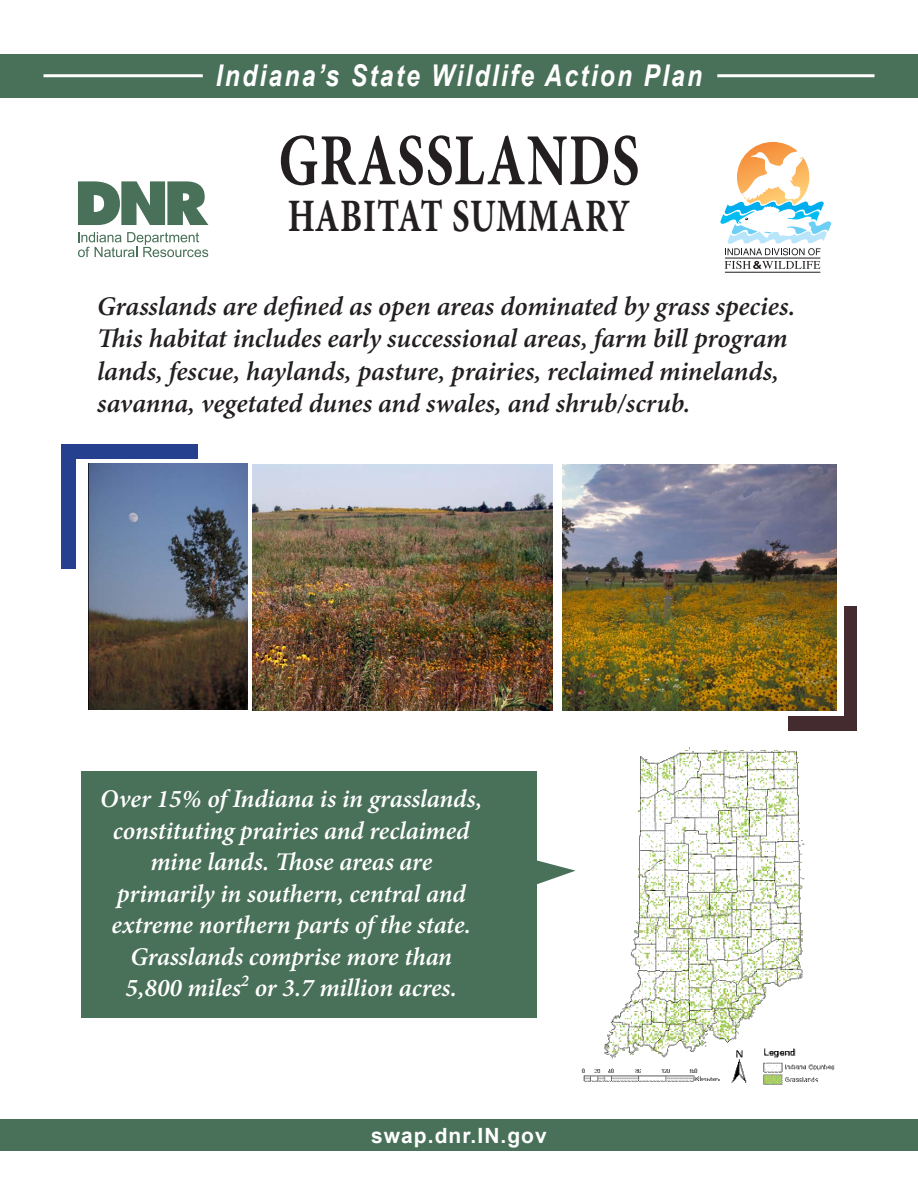
<style>
.page{position:relative;width:918px;height:1188px;background:#fff}
.page>*{position:absolute;margin:0;border:0;box-sizing:border-box;transform-origin:0 0}
.t1{font:700 73.5px "Minion Pro";letter-spacing:.02em;color:#231f20;scale:.75 1}
.t2{font:700 46.5px "Minion Pro";letter-spacing:.02em;color:#231f20;scale:.75 1}
.t3{font:italic 700 30px "Arial Narrow";letter-spacing:.075em;color:#fff}
.t4{font:italic 600 27px/32.4px "Minion Pro";letter-spacing:-.005em;color:#231f20}
.t5{font:italic 600 25.5px/31.5px "Minion Pro";letter-spacing:-.005em;color:#fff;text-align:center}
.t6{font:700 21px "Arial";letter-spacing:.05em;color:#fff}
</style>
<div class="page">
<div style="left:0;top:1120px;width:918px;height:31px;background:#497058"></div>
<div style="left:0;top:54px;width:918px;height:44px;background:#497058"></div>
<hr style="left:44px;top:74px;width:159px;height:3px;background:#fff">
<hr style="left:717px;top:74px;width:158px;height:3px;background:#fff">
<div style="left:789px;top:606px;width:68px;height:125px;background:#442b2f"></div>
<div style="left:774px;top:585px;width:70px;height:131px;background:#fff"></div>
<div style="left:62px;top:444px;width:136px;height:125px;background:#25408f"></div>
<div style="left:76px;top:459px;width:137px;height:125px;background:#fff"></div>
<svg style="left:78px;top:181px;width:130px;height:44px"></svg>
<svg style="left:78px;top:232px;width:130px;height:25px"></svg>
<hr style="left:725px;top:272px;width:95px;height:1px;background:#231f20">
<hr style="left:725px;top:258px;width:95px;height:1px;background:#231f20">
<svg style="left:725px;top:261px;width:95px;height:8px"></svg>
<svg style="left:720px;top:142px;width:111px;height:113px"></svg>
<div style="left:81px;top:771px;width:456px;height:247px;background:#497058"></div>
<svg style="left:537px;top:860px;width:5px;height:24px"></svg>
<img style="left:252px;top:464px;width:300px;height:247px">
<img style="left:88px;top:463px;width:159px;height:247px">
<img style="left:563px;top:464px;width:274px;height:246px">
<img style="left:542px;top:747px;width:293px;height:338px">
<p class="t3" style="left:216px;top:53px;width:488px">Indiana’s State Wildlife Action Plan</p>
<p class="t1" style="left:278px;top:109px;width:483px">GRASSLANDS</p>
<p class="t2" style="left:288px;top:184px;width:458px">HABITAT SUMMARY</p>
<p class="t4" style="left:97px;top:290px;width:700px">Grasslands are defined as open areas dominated by grass species.<br>This habitat includes early successional areas, farm bill program lands, fescue, haylands, pasture, prairies, reclaimed minelands,</p>
<p class="t4" style="left:97px;top:387px;width:595px">savanna, vegetated dunes and swales, and shrub/scrub.</p>
<p class="t5" style="left:100px;top:783px;width:383px">Over 15% of Indiana is in grasslands, constituting prairies and reclaimed mine lands. Those areas are</p>
<p class="t5" style="left:112px;top:877px;width:361px">primarily in southern, central and extreme northern parts of the state.<br>Grasslands comprise more than</p>
<p class="t5" style="left:126px;top:972px;width:333px">5,800 miles<sup>2</sup> or 3.7 million acres.</p>
<p class="t6" style="left:371px;top:1121px;width:177px">swap.dnr.IN.gov</p>
</div>
